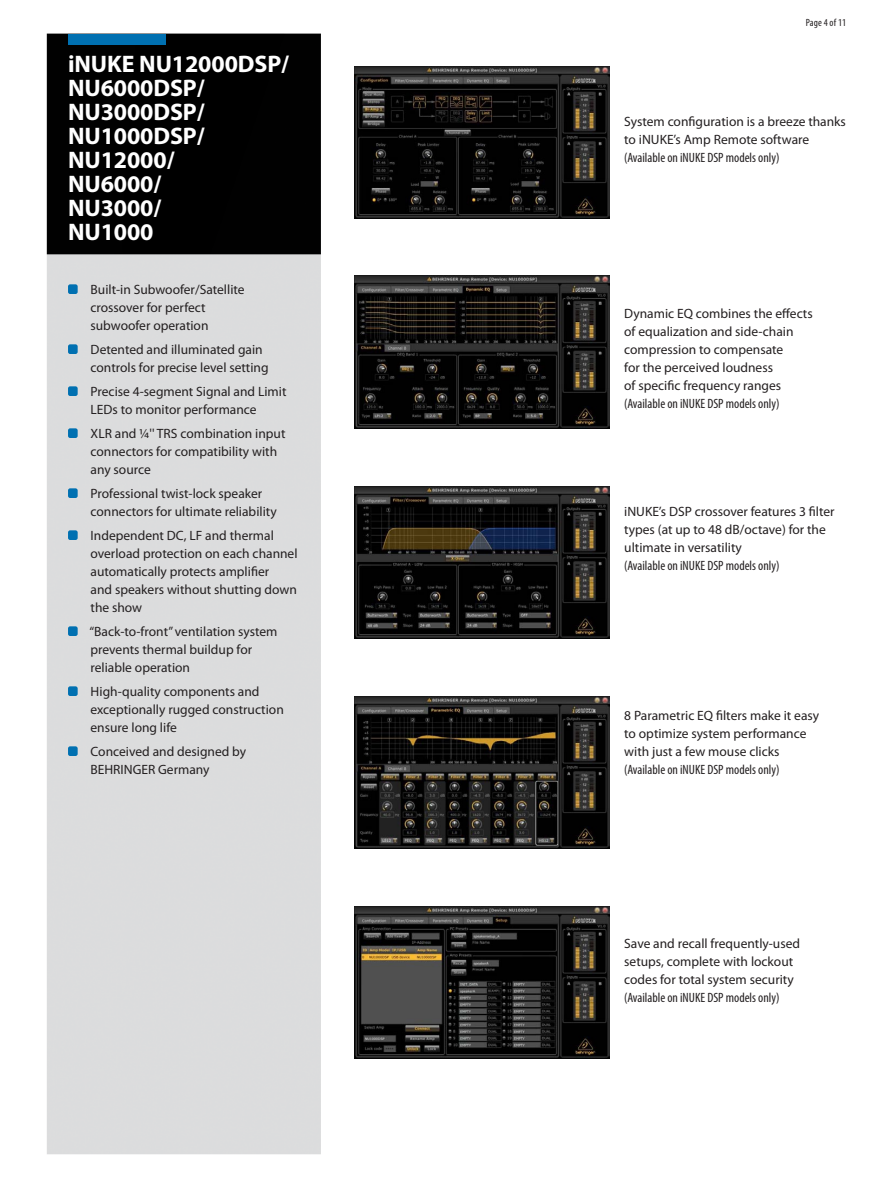
<style>
.page{position:relative;width:893px;height:1188px;background:#fff}
.page>*{position:absolute;margin:0;border:0;box-sizing:border-box;transform-origin:0 0}
.t1{font:700 24px/24px "Myriad Pro";letter-spacing:-.005em;color:#fff}
.Bullets{font:13.5px/18px "Myriad Pro";color:#231f20}
.Standard_Text{font:13.5px/18px "Myriad Pro";color:#231f20}
.t2{font:condensed 10.5px "Myriad Pro";letter-spacing:.01em;color:#231f20}
.s1{font-stretch:condensed}
</style>
<div class="page">
<img style="left:46px;top:33px;width:564px;height:1122px">
<svg style="left:68px;top:284px;width:10px;height:10px"></svg>
<svg style="left:68px;top:344px;width:10px;height:10px"></svg>
<svg style="left:68px;top:386px;width:10px;height:10px"></svg>
<svg style="left:68px;top:428px;width:10px;height:10px"></svg>
<svg style="left:68px;top:488px;width:10px;height:10px"></svg>
<svg style="left:68px;top:530px;width:10px;height:10px"></svg>
<svg style="left:68px;top:626px;width:10px;height:10px"></svg>
<svg style="left:68px;top:686px;width:10px;height:10px"></svg>
<svg style="left:68px;top:746px;width:10px;height:10px"></svg>
<img style="left:355px;top:66px;width:255px;height:152px">
<img style="left:355px;top:276px;width:255px;height:152px">
<img style="left:355px;top:486px;width:255px;height:152px">
<img style="left:355px;top:697px;width:255px;height:151px">
<img style="left:355px;top:907px;width:255px;height:151px">
<div style="left:68px;top:34px;width:98px;height:11px;background:#0070b1"></div>
<h1 class="t1" style="left:68px;top:51px;width:223px">iNUKE NU12000DSP/<br>NU6000DSP/<br>NU3000DSP/<br>NU1000DSP/<br>NU12000/<br>NU6000/<br>NU3000/<br>NU1000</h1>
<p class="Bullets" style="left:91px;top:280px;width:156px">Built-in Subwoofer/Satellite crossover for perfect subwoofer operation</p>
<p class="Bullets" style="left:91px;top:340px;width:180px">Detented and illuminated gain controls for precise level setting</p>
<p class="Bullets" style="left:91px;top:382px;width:197px">Precise 4-segment Signal and Limit<br>LEDs to monitor performance</p>
<p class="Bullets" style="left:91px;top:424px;width:196px">XLR and 1/4'' TRS combination input connectors for compatibility with any source</p>
<p class="Bullets" style="left:91px;top:484px;width:188px">Professional twist-lock speaker connectors for ultimate reliability</p>
<p class="Bullets" style="left:91px;top:526px;width:209px">Independent DC, LF and thermal overload protection on each channel automatically protects amplifier<br>and speakers without shutting down the show</p>
<p class="Bullets" style="left:90px;top:622px;width:190px">“Back-to-front” ventilation system prevents thermal buildup for reliable operation</p>
<p class="Bullets" style="left:91px;top:682px;width:195px">High-quality components and exceptionally rugged construction ensure long life</p>
<p class="Bullets" style="left:91px;top:742px;width:157px">Conceived and designed by<br>BEHRINGER Germany</p>
<p class="t2" style="left:806px;top:16px;width:42px">Page 4 of 11</p>
<p class="Standard_Text" style="left:624px;top:112px;width:223px">System configuration is a breeze thanks to iNUKE’s Amp Remote software <span class="s1">(Available on iNUKE DSP models only)</span></p>
<p class="Standard_Text" style="left:624px;top:304px;width:190px">Dynamic EQ combines the effects of equalization and side-chain compression to compensate<br>for the perceived loudness<br>of specific frequency ranges <span class="s1">(Available on iNUKE DSP models only)</span></p>
<p class="Standard_Text" style="left:624px;top:502px;width:212px">iNUKE’s DSP crossover features 3 filter types (at up to 48 dB/octave) for the ultimate in versatility<br><span class="s1">(Available on iNUKE DSP models only)</span></p>
<p class="Standard_Text" style="left:624px;top:706px;width:197px">8 Parametric EQ filters make it easy to optimize system performance with just a few mouse clicks <span class="s1">(Available on iNUKE DSP models only)</span></p>
<p class="Standard_Text" style="left:624px;top:934px;width:177px">Save and recall frequently-used setups, complete with lockout codes for total system security <span class="s1">(Available on iNUKE DSP models only)</span></p>
</div>
